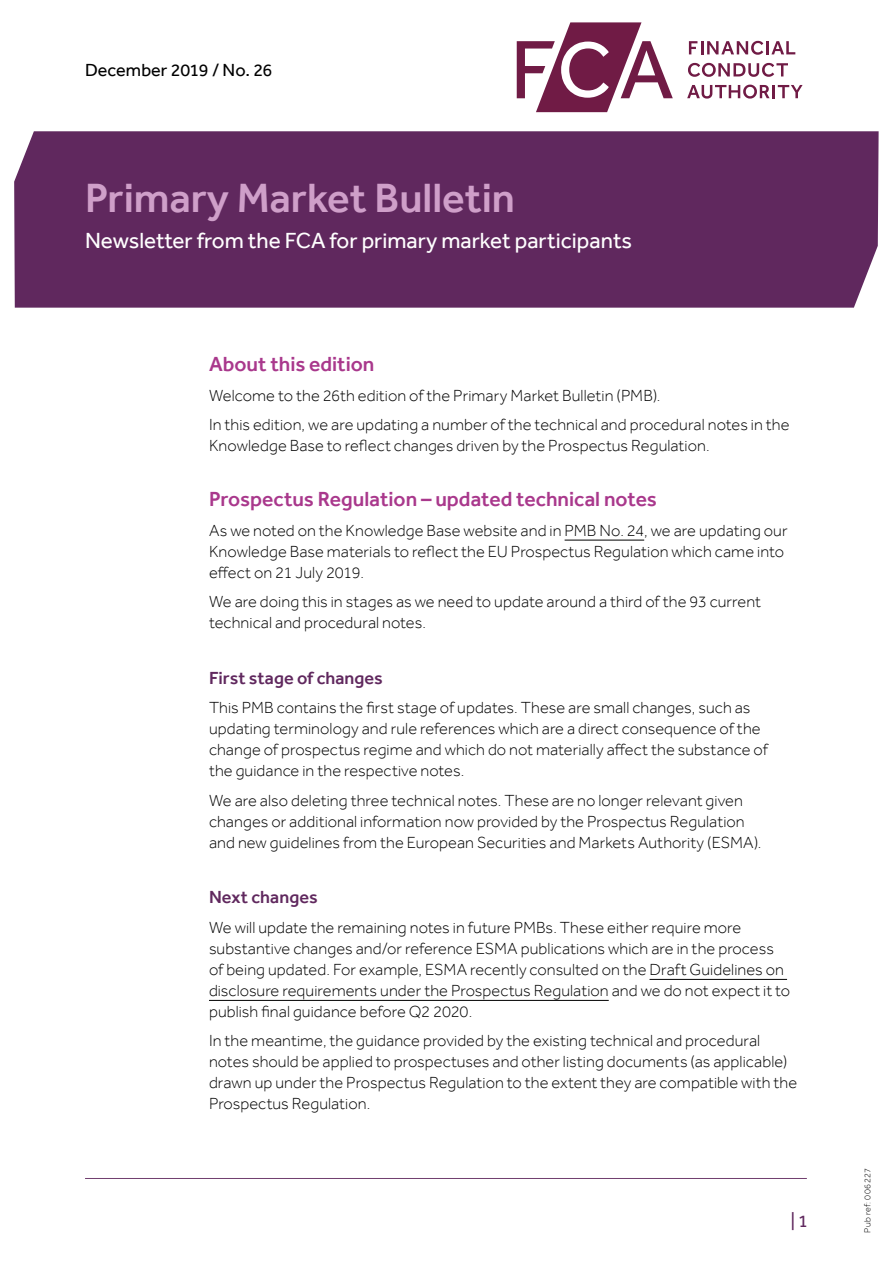
<style>
.page{position:relative;width:893px;height:1263px;background:#fff}
.page>*{position:absolute;margin:0;border:0;box-sizing:border-box;transform-origin:0 0}
.t1{font:500 42px "Effra";color:#cf9fc9}
.t2{font:22.5px "Effra";color:#fff}
.t3{font:500 21px "Effra";color:#a9388c}
.t4{font:500 18px "Effra";color:#60285e}
.t5{font:18px "Effra";color:#000}
.t6{font:18px "Effra";color:#60285e}
.t7{font:300 16.5px/21px "Effra";letter-spacing:.005em;color:#000}
.t8{font:300 9px "Effra";letter-spacing:.035em;color:#000}
</style>
<div class="page">
<hr style="left:85px;top:1178px;width:722px;height:1px;background:#60285e">
<div style="left:14px;top:131px;width:865px;height:177px;background:#60285e"></div>
<svg style="left:517px;top:22px;width:156px;height:90px"></svg>
<svg style="left:689px;top:41px;width:106px;height:14px"></svg>
<svg style="left:688px;top:63px;width:100px;height:14px"></svg>
<svg style="left:687px;top:85px;width:116px;height:14px"></svg>
<hr style="left:565px;top:540px;width:79px;height:1px;background:#000">
<hr style="left:650px;top:979px;width:137px;height:1px;background:#000">
<hr style="left:209px;top:1000px;width:400px;height:1px;background:#000">
<p class="t5" style="left:85px;top:59px;width:189px">December 2019 / No. 26</p>
<h1 class="t1" style="left:85px;top:173px;width:431px">Primary Market Bulletin</h1>
<h2 class="t2" style="left:85px;top:227px;width:549px">Newsletter from the FCA for primary market participants</h2>
<p class="t3" style="left:209px;top:351px;width:167px">About this edition</p>
<p class="t7" style="left:209px;top:380px;width:582px;line-height:29.5px">Welcome to the 26th edition of the Primary Market Bulletin (PMB).<br>In this edition, we are updating a number of the technical and procedural notes in the</p>
<p class="t7" style="left:209px;top:435px;width:502px">Knowledge Base to reflect changes driven by the Prospectus Regulation.</p>
<p class="t3" style="left:209px;top:486px;width:449px">Prospectus Regulation – updated technical notes</p>
<p class="t7" style="left:209px;top:519px;width:580px">As we noted on the Knowledge Base website and in PMB No. 24, we are updating our<br>Knowledge Base materials to reflect the EU Prospectus Regulation which came into effect on 21 July 2019.</p>
<p class="t7" style="left:209px;top:591px;width:553px">We are doing this in stages as we need to update around a third of the 93 current technical and procedural notes.</p>
<p class="t4" style="left:209px;top:667px;width:175px">First stage of changes</p>
<p class="t7" style="left:209px;top:697px;width:560px">This PMB contains the first stage of updates. These are small changes, such as updating terminology and rule references which are a direct consequence of the change of prospectus regime and which do not materially affect the substance of the guidance in the respective notes.</p>
<p class="t7" style="left:209px;top:789px;width:554px">We are also deleting three technical notes. These are no longer relevant given changes or additional information now provided by the Prospectus Regulation and new guidelines from the European Securities and Markets Authority (ESMA).</p>
<p class="t4" style="left:209px;top:887px;width:110px">Next changes</p>
<p class="t7" style="left:209px;top:917px;width:583px">We will update the remaining notes in future PMBs. These either require more substantive changes and/or reference ESMA publications which are in the process of being updated. For example, ESMA recently consulted on the Draft Guidelines on disclosure requirements under the Prospectus Regulation and we do not expect it to publish final guidance before Q2 2020.</p>
<p class="t7" style="left:209px;top:1030px;width:590px">In the meantime, the guidance provided by the existing technical and procedural notes should be applied to prospectuses and other listing documents (as applicable) drawn up under the Prospectus Regulation to the extent they are compatible with the Prospectus Regulation.</p>
<p class="t6" style="left:791px;top:1210px;width:19px">| 1</p>
<p class="t8" style="left:862px;top:1233px;width:66px;rotate:-90deg">Pub ref: 006227</p>
</div>
